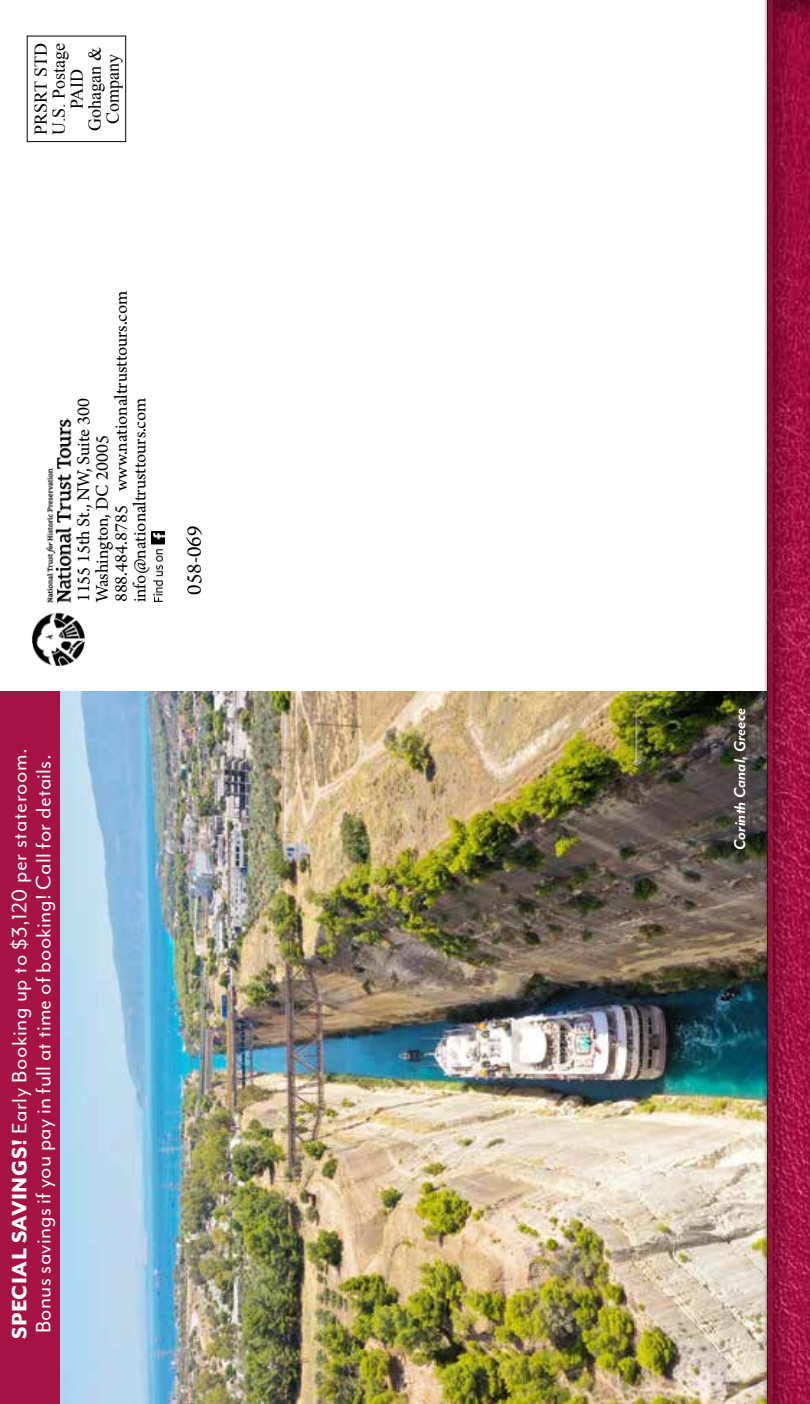
<style>
.page{position:relative;width:810px;height:1404px;background:#fff}
.page>*{position:absolute;margin:0;border:0;box-sizing:border-box;transform-origin:0 0}
.t1{font:24px/24px "Mr Eaves Mod OT";letter-spacing:.01em;color:#fff}
.t2{font:22px "Arno Pro";color:#000}
.t3{font:18.8px/18.8px "Arno Pro";color:#000}
.t4{font:18px/18px "Times New Roman";color:#000;text-align:center}
.t5{font:italic 700 18px "Mr Eaves Mod OT";color:#fff}
.s1{font-weight:800}
</style>
<div class="page">
<img style="left:59px;top:692px;width:704px;height:712px">
<svg style="left:777px;top:0;width:33px;height:1404px;background:#9b1240"></svg>
<div style="left:763px;top:0;width:14px;height:1404px;background:#000;opacity:.5"></div>
<hr style="left:768px;top:0;width:4px;height:1404px;background:#940f3d">
<div style="left:0;top:692px;width:59px;height:712px;background:#a71246"></div>
<div style="left:27px;top:36px;width:99px;height:106px;border:1px solid #000"></div>
<img style="left:32px;top:419px;width:53px;height:248px">
<img style="left:152px;top:531px;width:13px;height:70px">
<p class="t4" style="left:33px;top:135px;width:94px;rotate:-90deg">PRSRT STD<br>U.S. Postage<br>PAID<br>Gohagan &amp;<br>Company</p>
<p class="t3" style="left:76px;top:602px;width:313px;rotate:-90deg">1155 15th St., NW, Suite 300<br>Washington, DC 20005<br>888.484.8785 www.nationaltrusttours.com info@nationaltrusttours.com</p>
<p class="t2" style="left:185px;top:595px;width:71px;rotate:-90deg">058-069</p>
<p class="t1" style="left:8px;top:1339px;width:593px;rotate:-90deg"><span class="s1">SPECIAL SAVINGS!</span> Early Booking up to $3,120 per stateroom.<br>Bonus savings if you pay in full at time of booking! Call for details.</p>
<p class="t5" style="left:734px;top:850px;width:144px;rotate:-90deg">Corinth Canal, Greece</p>
</div>
